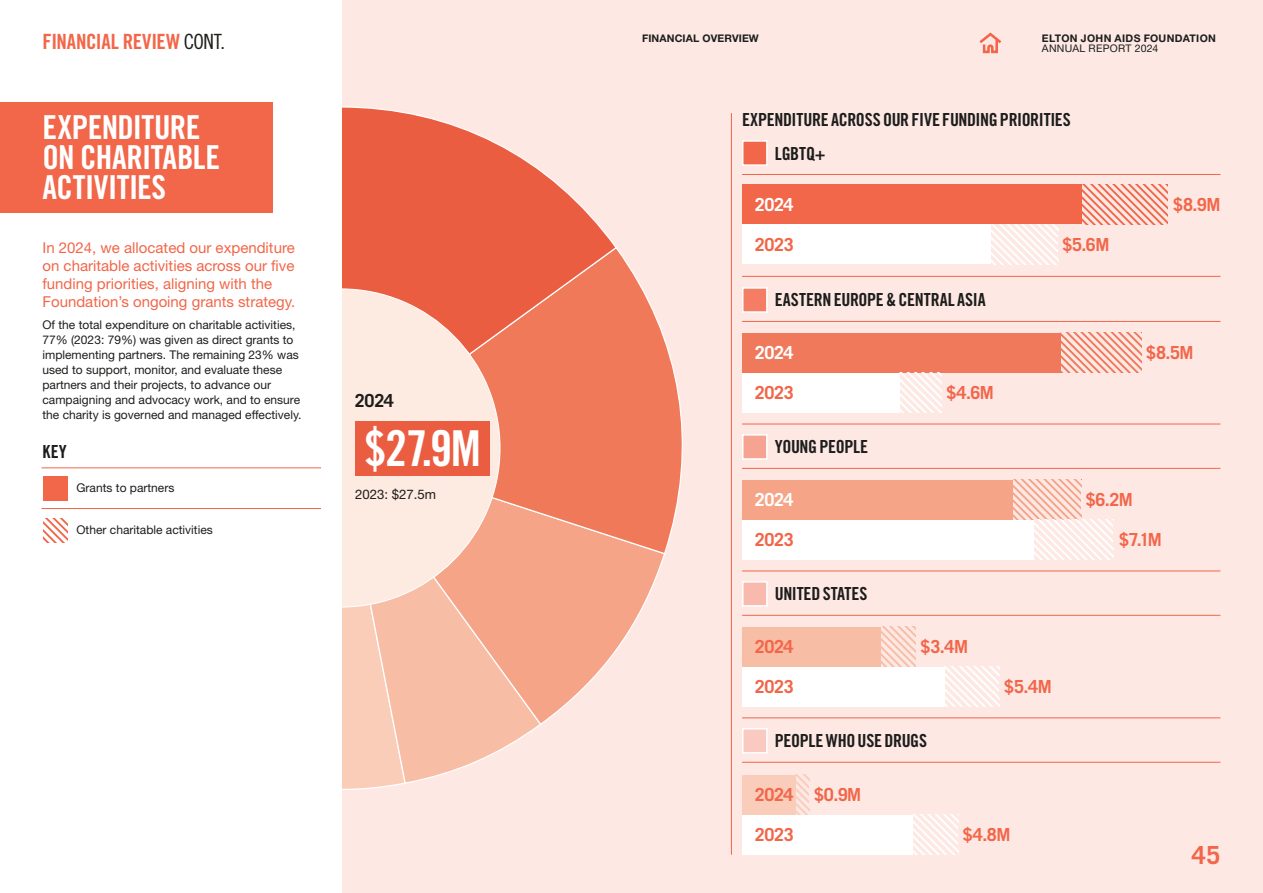
<style>
.page{position:relative;width:1263px;height:893px;background:#fff}
.page>*{position:absolute;margin:0;border:0;box-sizing:border-box;transform-origin:0 0}
.t1{font:49.5px "Trade Gothic LT Std Bd Cn 20";color:#fff}
.MainheadLevel3{font:33px/30px "Trade Gothic LT Std Bd Cn 20";letter-spacing:-.015em;color:#fff}
.t2{font:700 24.9px "Trade Gothic LT Std";color:#f26649}
.MainheadLevel2{font:21px "Trade Gothic LT Std Bd Cn 20";letter-spacing:-.01em;color:#f26649}
.ChartHeadingLevel1{font:18px "Trade Gothic LT Std Bd Cn 20";letter-spacing:-.015em;color:#1d1d1b}
.t3{font:700 18px "Trade Gothic LT Std";letter-spacing:-.02em;color:#f26649}
.t4{font:700 18px "Trade Gothic LT Std";letter-spacing:-.02em;color:#fff}
.t5{font:700 18px "Trade Gothic LT Std";color:#1d1d1b}
.IntroParagraphLevel1{font:15px/18px "Helvetica Neue LT Std";color:#f26649}
.t6{font:13.2px "Helvetica Neue LT Std";color:#1d1d1b}
.BodyText{font:12px/15px "Helvetica Neue LT Std";color:#1d1d1b}
.RunningHeader1{font:700 10.5px "Helvetica Neue LT Std";letter-spacing:.035em;color:#1d1d1b}
.RunningHeader1-2{font:700 10.5px "Helvetica Neue LT Std";letter-spacing:.015em;color:#1d1d1b}
.t7{font:10.5px "Helvetica Neue LT Std";letter-spacing:.03em;color:#1d1d1b}
.s1{font-family:"Trade Gothic LT Std Cn 18";color:#1d1d1b}
</style>
<div class="page">
<div style="left:342px;top:0;width:921px;height:893px;background:#fde8e4"></div>
<svg style="left:979px;top:32px;width:23px;height:21px"></svg>
<div style="left:742px;top:140px;width:25px;height:26px;background:#f26649;border:1px solid #fff"></div>
<hr style="left:742px;top:276px;width:478px;height:1px;background:#f26649">
<hr style="left:742px;top:174px;width:478px;height:1px;background:#f26649">
<hr style="left:742px;top:321px;width:478px;height:1px;background:#f26649">
<hr style="left:742px;top:468px;width:478px;height:1px;background:#f26649">
<hr style="left:742px;top:615px;width:478px;height:1px;background:#f26649">
<hr style="left:742px;top:762px;width:478px;height:1px;background:#f26649">
<hr style="left:742px;top:424px;width:478px;height:1px;background:#f26649">
<hr style="left:731px;top:113px;width:1px;height:742px;background:#f26649">
<hr style="left:742px;top:571px;width:478px;height:1px;background:#f26649">
<hr style="left:742px;top:718px;width:478px;height:1px;background:#f26649">
<svg style="left:342px;top:726px;width:197px;height:59px"></svg>
<svg style="left:342px;top:555px;width:323px;height:171px"></svg>
<svg style="left:500px;top:250px;width:183px;height:305px"></svg>
<svg style="left:342px;top:106px;width:276px;height:344px"></svg>
<svg style="left:342px;top:288px;width:158px;height:320px"></svg>
<div style="left:355px;top:421px;width:134px;height:54px;background:#eb5d40"></div>
<svg style="left:43px;top:519px;width:24px;height:24px"></svg>
<div style="left:43px;top:476px;width:24px;height:24px;background:#f26649"></div>
<hr style="left:42px;top:468px;width:279px;height:1px;background:#f26649">
<hr style="left:42px;top:508px;width:279px;height:1px;background:#f26649">
<div style="left:742px;top:728px;width:26px;height:26px;background:#fac9bf;border:2px solid #fff"></div>
<div style="left:742px;top:581px;width:26px;height:26px;background:#f9baad;border:2px solid #fff"></div>
<div style="left:742px;top:434px;width:26px;height:26px;background:#f7a392;border:2px solid #fff"></div>
<div style="left:742px;top:287px;width:26px;height:26px;background:#f47d64;border:2px solid #fff"></div>
<div style="left:742px;top:184px;width:339px;height:40px;background:#f26649"></div>
<div style="left:742px;top:333px;width:319px;height:40px;background:#ef795a"></div>
<div style="left:742px;top:480px;width:270px;height:40px;background:#f5a488"></div>
<div style="left:742px;top:627px;width:139px;height:40px;background:#f8bda5"></div>
<div style="left:742px;top:775px;width:53px;height:40px;background:#faccba"></div>
<svg style="left:1081px;top:184px;width:87px;height:40px"></svg>
<svg style="left:1061px;top:333px;width:81px;height:40px"></svg>
<svg style="left:881px;top:627px;width:35px;height:40px"></svg>
<svg style="left:795px;top:775px;width:14px;height:40px"></svg>
<div style="left:742px;top:224px;width:248px;height:40px;background:#fff"></div>
<div style="left:742px;top:373px;width:157px;height:40px;background:#fff"></div>
<div style="left:742px;top:520px;width:292px;height:40px;background:#fff"></div>
<div style="left:742px;top:667px;width:202px;height:40px;background:#fff"></div>
<div style="left:742px;top:815px;width:170px;height:40px;background:#fff"></div>
<svg style="left:990px;top:224px;width:68px;height:40px"></svg>
<svg style="left:899px;top:373px;width:43px;height:40px"></svg>
<svg style="left:1012px;top:480px;width:102px;height:80px"></svg>
<svg style="left:944px;top:667px;width:56px;height:40px"></svg>
<svg style="left:912px;top:815px;width:46px;height:40px"></svg>
<div style="left:0;top:102px;width:272px;height:111px;background:#f26649"></div>
<div style="left:1081px;top:489px;width:56px;height:21px;background:#fde8e4"></div>
<p class="MainheadLevel2" style="left:43px;top:29px;width:184px">FINANCIAL REVIEW <span class="s1">CONT.</span></p>
<p class="RunningHeader1-2" style="left:642px;top:31px;width:118px">FINANCIAL OVERVIEW</p>
<p class="RunningHeader1" style="left:1042px;top:31px;width:176px">ELTON JOHN AIDS FOUNDATION</p>
<p class="t7" style="left:1042px;top:42px;width:118px">ANNUAL REPORT 2024</p>
<p class="MainheadLevel3" style="left:43px;top:112px;width:179px">EXPENDITURE<br>ON CHARITABLE<br>ACTIVITIES</p>
<p class="ChartHeadingLevel1" style="left:742px;top:109px;width:330px">EXPENDITURE ACROSS OUR FIVE FUNDING PRIORITIES</p>
<p class="ChartHeadingLevel1" style="left:775px;top:142px;width:52px">LGBTQ+</p>
<p class="t4" style="left:755px;top:193px;width:40px">2024</p>
<p class="IntroParagraphLevel1" style="left:43px;top:239px;width:254px">In 2024, we allocated our expenditure on charitable activities across our five funding priorities, aligning with the Foundation’s ongoing grants strategy.</p>
<p class="BodyText" style="left:43px;top:317px;width:260px">Of the total expenditure on charitable activities, 77% (2023: 79%) was given as direct grants to implementing partners. The remaining 23% was used to support, monitor, and evaluate these partners and their projects, to advance our campaigning and advocacy work, and to ensure the charity is governed and managed effectively.</p>
<p class="t5" style="left:355px;top:390px;width:40px">2024</p>
<p class="t3" style="left:755px;top:233px;width:41px">2023</p>
<p class="ChartHeadingLevel1" style="left:775px;top:289px;width:212px">EASTERN EUROPE &amp; CENTRAL ASIA</p>
<p class="t4" style="left:755px;top:342px;width:40px">2024</p>
<p class="t3" style="left:755px;top:382px;width:41px">2023</p>
<p class="t3" style="left:946px;top:382px;width:49px">$4.6M</p>
<p class="t3" style="left:1062px;top:233px;width:49px">$5.6M</p>
<p class="t3" style="left:1173px;top:193px;width:49px">$8.9M</p>
<p class="t3" style="left:1146px;top:342px;width:49px">$8.5M</p>
<p class="ChartHeadingLevel1" style="left:43px;top:441px;width:26px">KEY</p>
<p class="BodyText" style="left:77px;top:480px;width:99px">Grants to partners</p>
<p class="BodyText" style="left:77px;top:522px;width:138px">Other charitable activities</p>
<p class="t1" style="left:364px;top:418px;width:118px">$27.9M</p>
<p class="t6" style="left:355px;top:486px;width:82px">2023: $27.5m</p>
<p class="ChartHeadingLevel1" style="left:775px;top:436px;width:95px">YOUNG PEOPLE</p>
<p class="t4" style="left:755px;top:489px;width:40px">2024</p>
<p class="t3" style="left:755px;top:529px;width:41px">2023</p>
<p class="ChartHeadingLevel1" style="left:775px;top:583px;width:94px">UNITED STATES</p>
<p class="t3" style="left:755px;top:636px;width:40px">2024</p>
<p class="t3" style="left:755px;top:676px;width:41px">2023</p>
<p class="t3" style="left:921px;top:636px;width:49px">$3.4M</p>
<p class="ChartHeadingLevel1" style="left:775px;top:730px;width:154px">PEOPLE WHO USE DRUGS</p>
<p class="t3" style="left:755px;top:784px;width:40px">2024</p>
<p class="t3" style="left:814px;top:784px;width:49px">$0.9M</p>
<p class="t3" style="left:1004px;top:676px;width:49px">$5.4M</p>
<p class="t3" style="left:755px;top:824px;width:41px">2023</p>
<p class="t3" style="left:963px;top:824px;width:49px">$4.8M</p>
<p class="t3" style="left:1086px;top:489px;width:49px">$6.2M</p>
<p class="t3" style="left:1119px;top:529px;width:44px">$7.1M</p>
<h3 class="t2" style="left:1192px;top:840px;width:30px">45</h3>
</div>
